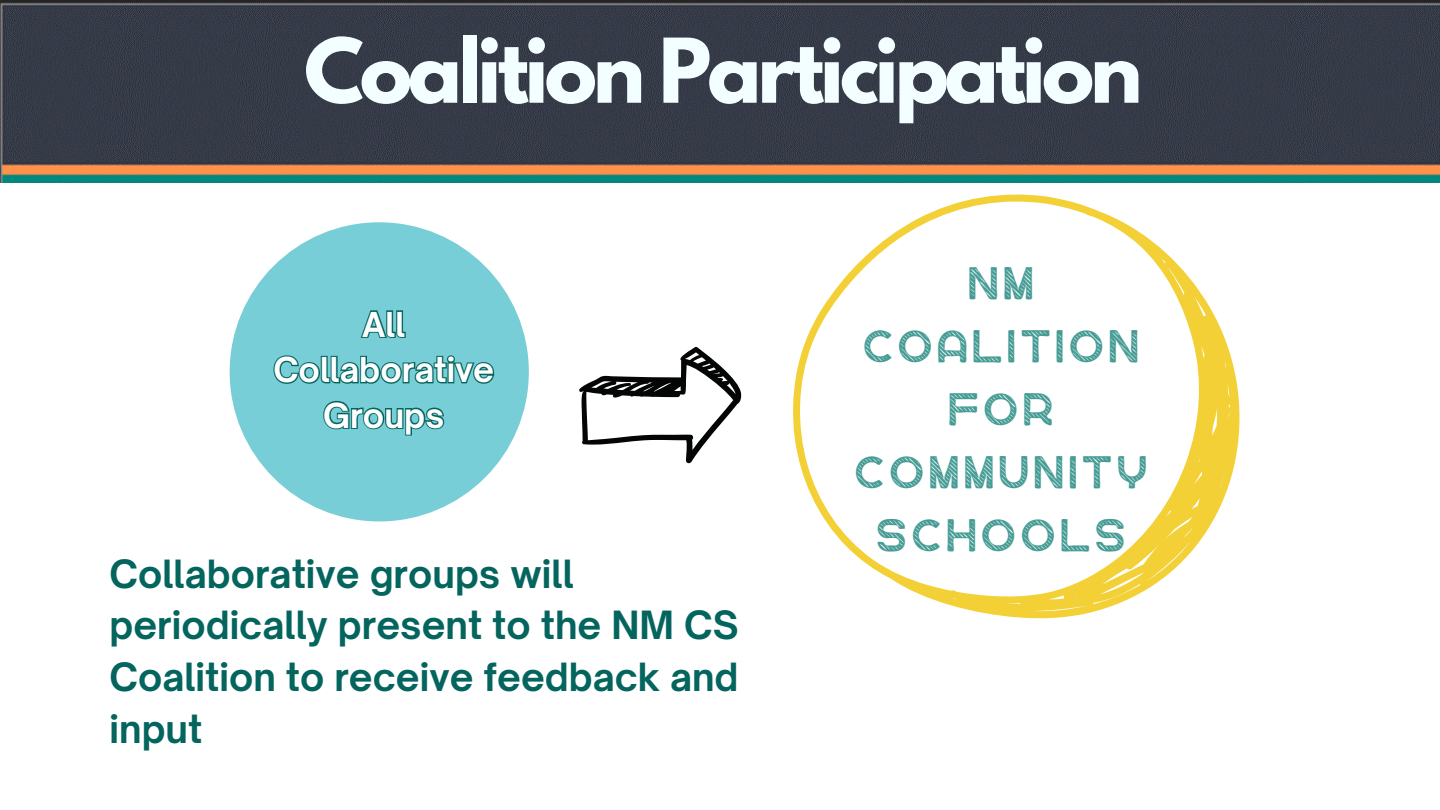
<style>
.page{position:relative;width:1440px;height:810px;background:#fff}
.page>*{position:absolute;margin:0;border:0;box-sizing:border-box;transform-origin:0 0}
.t1{font:700 79px "League Spartan";letter-spacing:-.05em;color:#f2feff}
.t2{font:45.7px/63.2px "Greenth Rust Diagonals";letter-spacing:.11em;color:#469c95;text-align:center}
.t3{font:700 37.2px/51.9px "Open Sauce One";color:#04645e}
.t4{font:700 32.9px/45.5px "Open Sauce One";color:#fff;text-align:center}
</style>
<div class="page">
<svg style="left:793px;top:194px;width:447px;height:425px"></svg>
<div style="left:230px;top:222px;width:299px;height:299px;background:#78ced6;border-radius:50%"></div>
<svg style="left:360px;top:310px;width:46px;height:28px"></svg>
<svg style="left:273px;top:355px;width:222px;height:29px"></svg>
<svg style="left:323px;top:400px;width:122px;height:36px"></svg>
<svg style="left:579px;top:347px;width:163px;height:116px"></svg>
<img style="left:0;top:0;width:1440px;height:183px">
<p class="t1" style="left:304px;top:32px;width:840px">Coalition Participation</p>
<h1 class="t4" style="left:273px;top:301px;width:222px">All<br>Collaborative<br>Groups</h1>
<h3 class="t3" style="left:110px;top:547px;width:631px">Collaborative groups will periodically present to the NM CS<br>Coalition to receive feedback and input</h3>
<p class="t2" style="left:855px;top:256px;width:294px">NM<br>COALITION<br>FOR<br>COMMUNITY<br>SCHOOLS</p>
</div>
